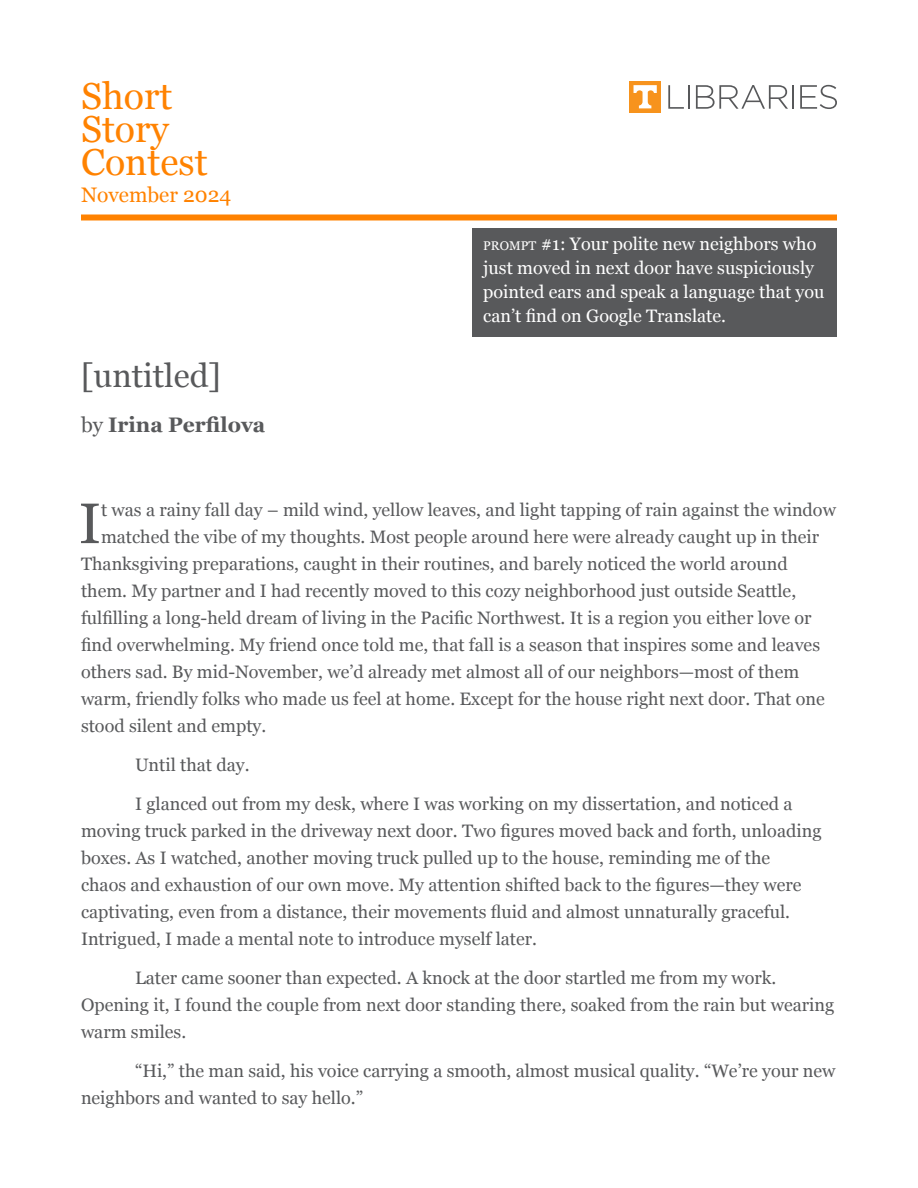
<style>
.page{position:relative;width:918px;height:1188px;background:#fff}
.page>*{position:absolute;margin:0;border:0;box-sizing:border-box;transform-origin:0 0}
.text{font:57px "Georgia";color:#58595b}
.t1{font:37.5px "Georgia";color:#ff8200}
.t2{font:33px "Georgia";color:#58595b}
.text-2{font:700 21px "Georgia";color:#58595b}
.t3{font:21px "Georgia";color:#ff8200}
.text-3{font:18px/27px "Georgia";color:#58595b}
.text-4{font:18px/24px "Georgia";color:#fff}
.s1{font-weight:400}
.s2{font-size:12.6px}
.s3{font-style:inherit}
</style>
<div class="page">
<div style="left:81px;top:214px;width:756px;height:6px;background:#ff8200"></div>
<div style="left:472px;top:228px;width:365px;height:109px;background:#58595b"></div>
<div style="left:630px;top:81px;width:31px;height:31px;background:#f7931d"></div>
<svg style="left:634px;top:85px;width:23px;height:23px"></svg>
<svg style="left:668px;top:85px;width:16px;height:24px"></svg>
<hr style="left:688px;top:85px;width:2px;height:24px;background:#57585a">
<svg style="left:696px;top:85px;width:92px;height:24px"></svg>
<hr style="left:792px;top:85px;width:2px;height:24px;background:#57585a">
<svg style="left:800px;top:85px;width:37px;height:24px"></svg>
<p class="t1" style="left:81px;top:68px;width:93px">Short</p>
<p class="t1" style="left:81px;top:101px;width:90px">Story</p>
<p class="t1" style="left:81px;top:134px;width:128px">Contest</p>
<p class="t3" style="left:81px;top:179px;width:152px">November 2024</p>
<p class="t2" style="left:81px;top:351px;width:141px">[untitled]</p>
<p class="text-2" style="left:81px;top:409px;width:186px"><span class="s1">by</span> Irina Perfilova</p>
<p class="text-4" style="left:483px;top:232px;width:343px"><span class="s2">PROMPT</span> <span class="s3">#1</span>: Your polite new neighbors who just moved in next door have suspiciously pointed ears and speak a language that you can’t find on Google Translate.</p>
<p class="text" style="left:79px;top:482px;width:24px">I</p>
<p class="text-3" style="left:101px;top:496px;width:736px">t was a rainy fall day – mild wind, yellow leaves, and light tapping of rain against the window</p>
<p class="text-3" style="left:101px;top:523px;width:720px">matched the vibe of my thoughts. Most people around here were already caught up in their</p>
<p class="text-3" style="left:81px;top:550px;width:708px">Thanksgiving preparations, caught in their routines, and barely noticed the world around</p>
<p class="text-3" style="left:81px;top:577px;width:717px">them. My partner and I had recently moved to this cozy neighborhood just outside Seattle,</p>
<p class="text-3" style="left:81px;top:604px;width:732px">fulfilling a long-held dream of living in the Pacific Northwest. It is a region you either love or</p>
<p class="text-3" style="left:81px;top:631px;width:741px">find overwhelming. My friend once told me, that fall is a season that inspires some and leaves</p>
<p class="text-3" style="left:81px;top:658px;width:720px">others sad. By mid-November, we’d already met almost all of our neighbors—most of them</p>
<p class="text-3" style="left:81px;top:685px;width:745px">warm, friendly folks who made us feel at home. Except for the house right next door. That one</p>
<p class="text-3" style="left:81px;top:712px;width:187px">stood silent and empty.</p>
<p class="text-3" style="left:135px;top:751px;width:116px">Until that day.</p>
<p class="text-3" style="left:81px;top:790px;width:742px;text-indent:54px">I glanced out from my desk, where I was working on my dissertation, and noticed a moving truck parked in the driveway next door. Two figures moved back and forth, unloading boxes. As I watched, another moving truck pulled up to the house, reminding me of the<br>chaos and exhaustion of our own move. My attention shifted back to the figures—they were captivating, even from a distance, their movements fluid and almost unnaturally graceful.<br>Intrigued, I made a mental note to introduce myself later.</p>
<p class="text-3" style="left:81px;top:964px;width:755px;text-indent:54px">Later came sooner than expected. A knock at the door startled me from my work.<br>Opening it, I found the couple from next door standing there, soaked from the rain but wearing warm smiles.</p>
<p class="text-3" style="left:81px;top:1057px;width:756px;text-indent:54px">“Hi,” the man said, his voice carrying a smooth, almost musical quality. “We’re your new neighbors and wanted to say hello.”</p>
</div>
